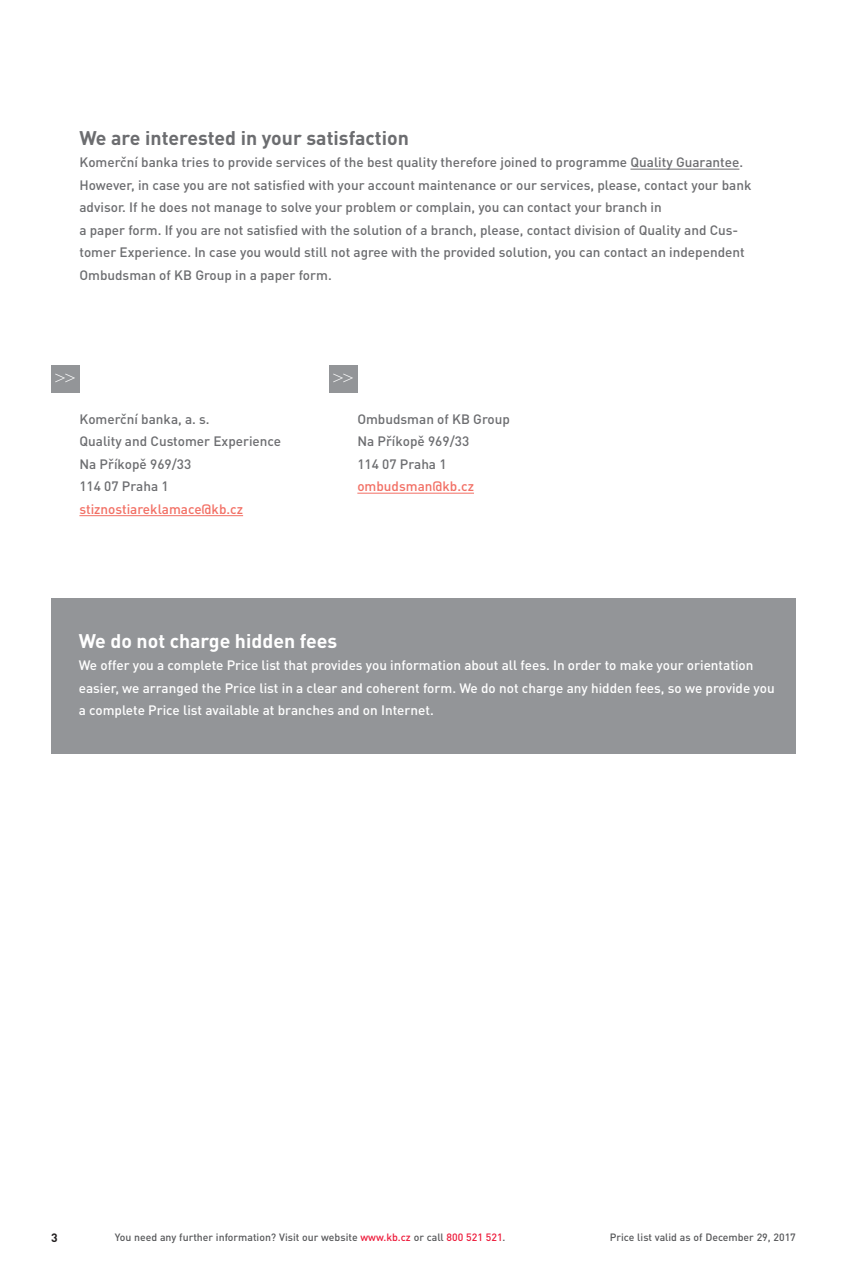
<style>
.page{position:relative;width:847px;height:1263px;background:#fff}
.page>*{position:absolute;margin:0;border:0;box-sizing:border-box;transform-origin:0 0}
.t1{font:700 19.5px "DIN Pro";color:#6c6d70}
.t2{font:700 19.5px "DIN Pro";color:#fff}
.t3{font:18px "Times New Roman";color:#fff}
.t4{font:500 13.5px/22.5px "DIN Pro";color:#6c6d70}
.t5{font:500 13.5px/22.5px "DIN Pro";color:#fff}
.t6{font:500 13.5px "DIN Pro";color:#f26f64}
.t7{font:700 12px "DIN Pro";color:#231f20}
.t8{font:500 10.5px "DIN Pro";color:#57585a}
.s1{color:#ed1a3a}
</style>
<div class="page">
<div style="left:51px;top:365px;width:28px;height:27px;background:#939598"></div>
<div style="left:329px;top:365px;width:28px;height:27px;background:#939598"></div>
<hr style="left:630px;top:169px;width:109px;height:1px;background:#6c6d70">
<hr style="left:79px;top:515px;width:164px;height:1px;background:#f26f64">
<hr style="left:357px;top:493px;width:117px;height:1px;background:#f26f64">
<div style="left:51px;top:599px;width:744px;height:155px;background:#939598"></div>
<h1 class="t1" style="left:79px;top:124px;width:331px">We are interested in your satisfaction</h1>
<p class="t4" style="left:79px;top:151px;width:673px">Komerční banka tries to provide services of the best quality therefore joined to programme Quality Guarantee.<br>However, in case you are not satisfied with your account maintenance or our services, please, contact your bank advisor. If he does not manage to solve your problem or complain, you can contact your branch in<br>a paper form. If you are not satisfied with the solution of a branch, please, contact division of Quality and Cus&shy;tomer Experience. In case you would still not agree with the provided solution, you can contact an independent Ombudsman of KB Group in a paper form.</p>
<h2 class="t3" style="left:55px;top:366px;width:22px">&gt;&gt;</h2>
<h2 class="t3" style="left:333px;top:366px;width:22px">&gt;&gt;</h2>
<p class="t4" style="left:79px;top:407px;width:203px">Komerční banka, a. s.<br>Quality and Customer Experience<br>Na Příkopě 969/33<br>114 07 Praha 1</p>
<p class="t6" style="left:79px;top:500px;width:165px">stiznostiareklamace@kb.cz</p>
<p class="t4" style="left:357px;top:407px;width:154px">Ombudsman of KB Group<br>Na Příkopě 969/33<br>114 07 Praha 1</p>
<p class="t6" style="left:357px;top:477px;width:118px">ombudsman@kb.cz</p>
<h1 class="t2" style="left:79px;top:627px;width:260px">We do not charge hidden fees</h1>
<p class="t5" style="left:79px;top:654px;width:697px">We offer you a complete Price list that provides you information about all fees. In order to make your orientation easier, we arranged the Price list in a clear and coherent form. We do not charge any hidden fees, so we provide you a complete Price list available at branches and on Internet.</p>
<p class="t7" style="left:51px;top:1229px;width:8px">3</p>
<p class="t8" style="left:115px;top:1230px;width:392px">You need any further information? Visit our website <span class="s1">www.kb.cz</span> or call <span class="s1">800 521 521</span>.</p>
<p class="t8" style="left:609px;top:1230px;width:187px">Price list valid as of December 29, 2017</p>
</div>
